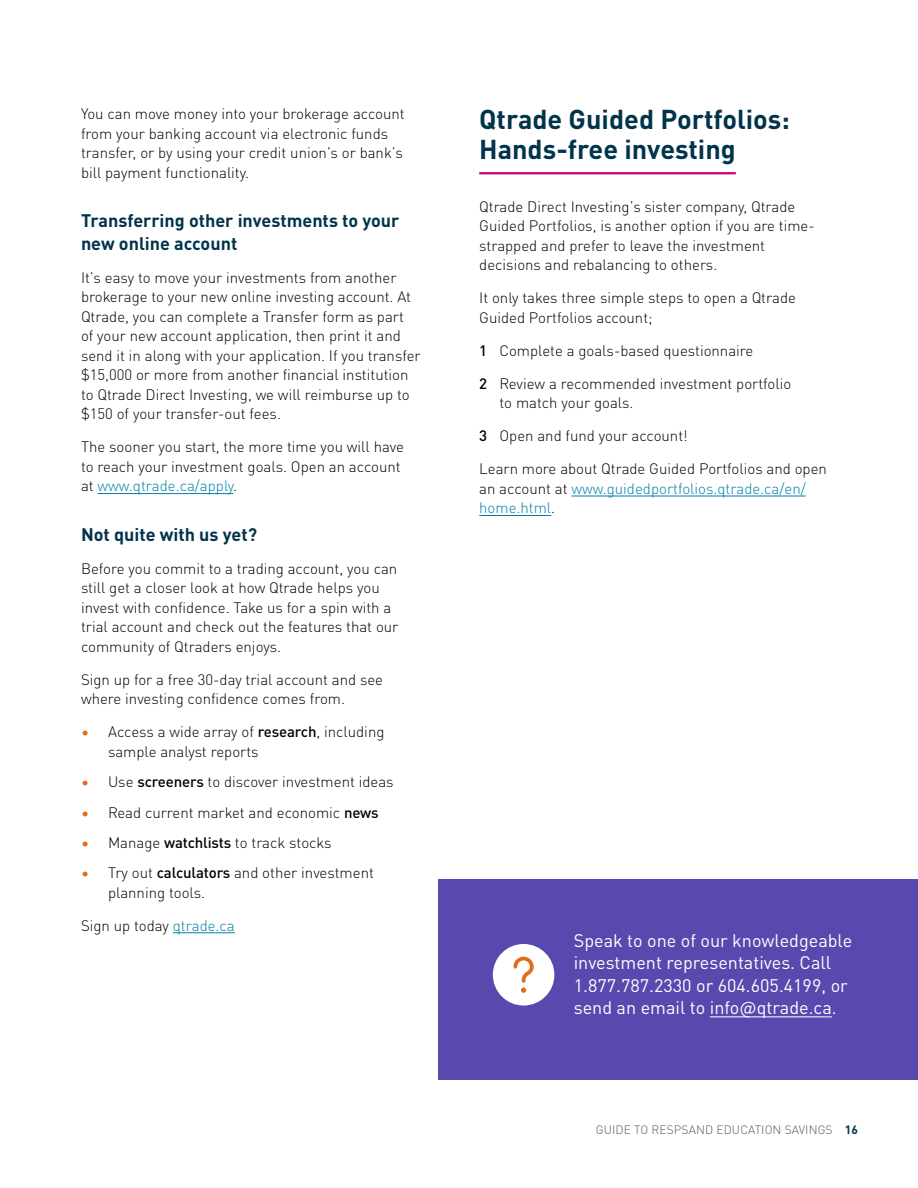
<style>
.page{position:relative;width:918px;height:1188px;background:#fff}
.page>*{position:absolute;margin:0;border:0;box-sizing:border-box;transform-origin:0 0}
.Header2_2col_rule{font:700 27px/30px "DIN Pro";color:#01344b}
.Body_text_1-col{font:18px/22.5px "DIN Pro";color:#fff}
.Header3_2col{font:700 18px/22.5px "DIN Pro";color:#01344b}
.Body_text_2col{font:300 15px/19.5px "DIN Pro";color:#000}
.Bullets_-_Mandarin{font:300 15px/19.5px "DIN Pro";color:#000}
.Bullets_-_numbers{font:300 15px/19.5px "DIN Pro";color:#000}
.t1{font:300 12px "DIN Pro";letter-spacing:.01em;color:#55595f}
.t2{font:700 12px "DIN Pro";color:#01344b}
.s1{color:#0080a6}
.s2{color:#e56919}
.s3{font-weight:500}
</style>
<div class="page">
<hr style="left:98px;top:493px;width:135px;height:1px;background:#0080a6">
<hr style="left:173px;top:932px;width:62px;height:1px;background:#0080a6">
<hr style="left:479px;top:172px;width:257px;height:2px;background:#c6007e">
<hr style="left:571px;top:496px;width:235px;height:1px;background:#0080a6">
<hr style="left:479px;top:515px;width:72px;height:1px;background:#0080a6">
<div style="left:439px;top:879px;width:479px;height:201px;background:#5948ad"></div>
<hr style="left:710px;top:1016px;width:122px;height:1px;background:#fff">
<div style="left:493px;top:944px;width:61px;height:62px;background:#fff;border-radius:50%"></div>
<svg style="left:513px;top:956px;width:21px;height:37px"></svg>
<p class="Body_text_2col" style="left:81px;top:103px;width:325px">You can move money into your brokerage account from your banking account via electronic funds transfer, or by using your credit union’s or bank’s bill payment functionality.</p>
<h3 class="Header3_2col" style="left:81px;top:209px;width:320px">Transferring other investments to your new online account</h3>
<p class="Body_text_2col" style="left:81px;top:267px;width:341px">It’s easy to move your investments from another brokerage to your new online investing account. At Qtrade, you can complete a Transfer form as part<br>of your new account application, then print it and send it in along with your application. If you transfer $15,000 or more from another financial institution to Qtrade D irect I nvesting, we will reimburse up to $150 of your transfer-out fees.</p>
<p class="Body_text_2col" style="left:81px;top:436px;width:325px">The sooner you start, the more time you will have to reach your investment goals. Open an account at <span class="s1">www.qtrade.ca/apply</span>.</p>
<h3 class="Header3_2col" style="left:81px;top:522px;width:178px">Not quite with us yet?</h3>
<p class="Body_text_2col" style="left:81px;top:558px;width:319px">Before you commit to a trading account, you can still get a closer look at how Qtrade helps you invest with confidence. Take us for a spin with a trial account and check out the features that our community of Qtraders enjoys.</p>
<p class="Body_text_2col" style="left:81px;top:669px;width:304px">Sign up for a free 30-day trial account and see where investing confidence comes from.</p>
<p class="Bullets_-_Mandarin" style="left:108px;top:721px;width:278px;text-indent:-27px"><span class="s2">•</span> Access a wide array of <span class="s3">research</span>, including sample analyst reports</p>
<p class="Bullets_-_Mandarin" style="left:81px;top:771px;width:314px"><span class="s2">•</span> Use <span class="s3">screeners</span> to discover investment ideas</p>
<p class="Bullets_-_Mandarin" style="left:81px;top:801px;width:299px"><span class="s2">•</span> Read current market and economic <span class="s3">news</span></p>
<p class="Bullets_-_Mandarin" style="left:81px;top:832px;width:252px"><span class="s2">•</span> Manage <span class="s3">watchlists</span> to track stocks</p>
<p class="Bullets_-_Mandarin" style="left:108px;top:862px;width:267px;text-indent:-27px"><span class="s2">•</span> Try out <span class="s3">calculators</span> and other investment planning tools.</p>
<p class="Body_text_2col" style="left:81px;top:915px;width:155px">Sign up today <span class="s1">qtrade.ca</span></p>
<h2 class="Header2_2col_rule" style="left:479px;top:102px;width:312px">Qtrade Guided Portfolios:<br>Hands-free investing</h2>
<p class="Body_text_2col" style="left:479px;top:196px;width:337px">Qtrade D irect I nvesting’s sister company, Qtrade Guided Portfolios, is another option if you are time&shy;strapped and prefer to leave the investment decisions and rebalancing to others.</p>
<p class="Body_text_2col" style="left:479px;top:287px;width:318px">It only takes three simple steps to open a Qtrade<br>Guided Portfolios account;</p>
<p class="Bullets_-_numbers" style="left:479px;top:340px;width:276px"><span class="s3">1</span> Complete a goals-based questionnaire</p>
<p class="Bullets_-_numbers" style="left:500px;top:373px;width:293px;text-indent:-20px"><span class="s3">2</span> Review a recommended investment portfolio to match your goals.</p>
<p class="Bullets_-_numbers" style="left:479px;top:425px;width:210px"><span class="s3">3</span> Open and fund your account!</p>
<p class="Body_text_2col" style="left:479px;top:458px;width:349px">Learn more about Qtrade Guided Portfolios and open an account at <span class="s1">www.guidedportfolios.qtrade.ca/en/ home. html</span>.</p>
<p class="Body_text_1-col" style="left:574px;top:928px;width:280px">Speak to one of our knowledgeable investment representatives. Call 1.877.787.2330 or 604.605.4199, or send an email to info@qtrade.ca.</p>
<p class="t1" style="left:596px;top:1121px;width:230px">Guide to RESPsand education savings</p>
<p class="t2" style="left:845px;top:1120px;width:15px">16</p>
</div>
